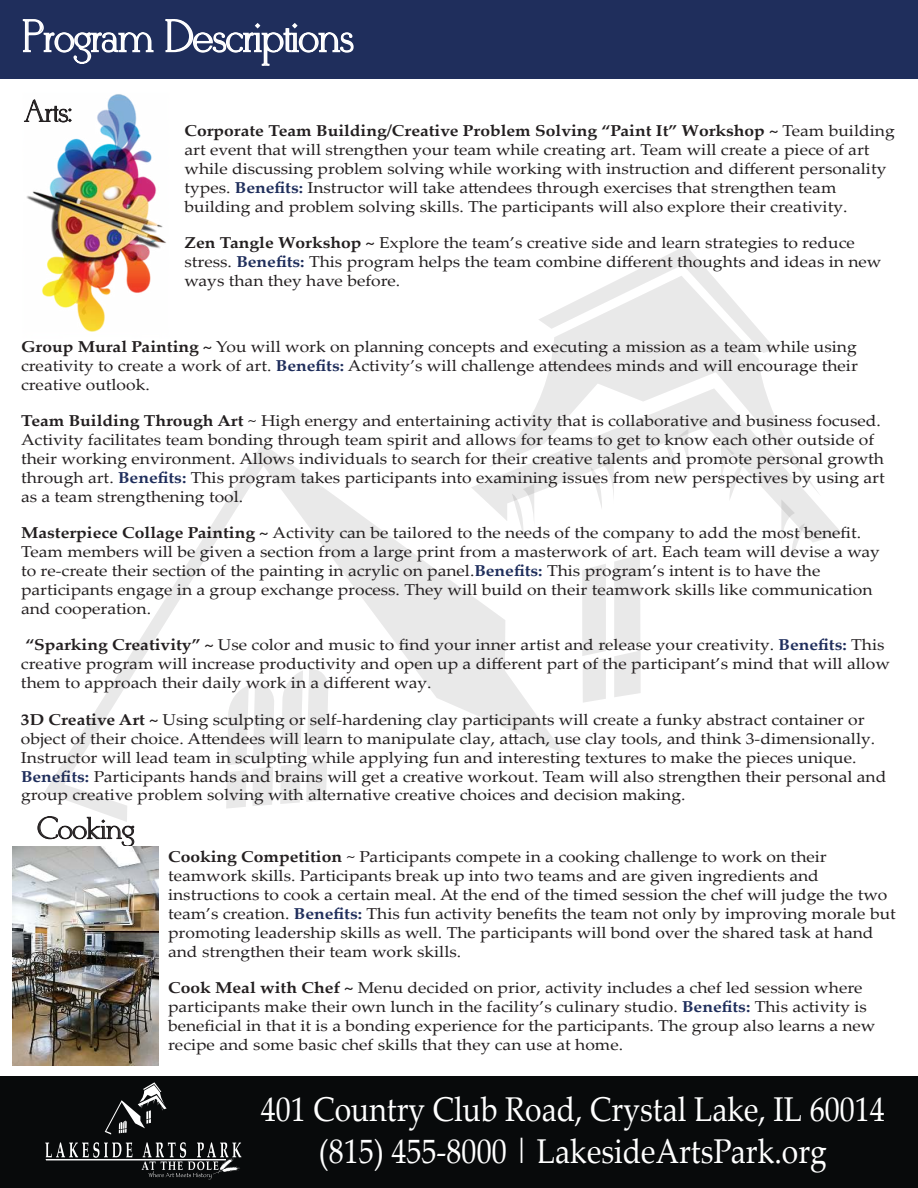
<style>
.page{position:relative;width:918px;height:1188px;background:#fff}
.page>*{position:absolute;margin:0;border:0;box-sizing:border-box;transform-origin:0 0}
.t1{font:42px "Derivia";color:#fff}
.t2{font:34.35px/41.2px "Palatino Linotype";color:#fff;text-align:center;scale:.87 1}
.t3{font:28.35px "Derivia";color:#231f20;scale:1.11 1}
.t4{font:15.75px/18.9px "Palatino Linotype";color:#231f20;scale:1.11 1}
.s1{font-weight:700}
.s2{font-weight:700;color:#1f2e5c}
</style>
<div class="page">
<div style="left:0;top:0;width:918px;height:78px;background:#1f2e5c"></div>
<svg style="left:22px;top:19px;width:132px;height:39px"></svg>
<svg style="left:165px;top:19px;width:189px;height:47px"></svg>
<svg style="left:37px;top:817px;width:98px;height:29px"></svg>
<svg style="left:44px;top:444px;width:519px;height:378px"></svg>
<svg style="left:582px;top:564px;width:24px;height:139px;background:#ebebeb"></svg>
<svg style="left:614px;top:555px;width:27px;height:142px;background:#ebebeb"></svg>
<svg style="left:471px;top:444px;width:371px;height:99px"></svg>
<svg style="left:590px;top:497px;width:24px;height:13px"></svg>
<svg style="left:512px;top:497px;width:22px;height:40px"></svg>
<svg style="left:721px;top:497px;width:22px;height:4px"></svg>
<svg style="left:781px;top:499px;width:24px;height:60px"></svg>
<svg style="left:488px;top:382px;width:333px;height:115px"></svg>
<svg style="left:539px;top:246px;width:236px;height:136px"></svg>
<svg style="left:280px;top:669px;width:48px;height:135px"></svg>
<svg style="left:226px;top:684px;width:48px;height:125px"></svg>
<div style="left:0;top:1077px;width:918px;height:111px;background:#080a0b"></div>
<svg style="left:105px;top:1082px;width:62px;height:53px"></svg>
<svg style="left:45px;top:1142px;width:87px;height:16px"></svg>
<svg style="left:142px;top:1142px;width:99px;height:38px"></svg>
<img style="left:0;top:58px;width:195px;height:274px">
<img style="left:13px;top:846px;width:145px;height:219px">
<h1 class="t1" style="left:23px;top:13px;width:332px">Program Descriptions</h1>
<h3 class="t3" style="left:24px;top:95px;width:44px">Arts:</h3>
<p class="t4" style="left:184px;top:123px;width:641px"><span class="s1">Corporate Team Building/Creative Problem Solving “Paint It” Workshop ~</span> Team building art event that will strengthen your team while creating art. Team will create a piece of art while discussing problem solving while working with instruction and different personality types. <span class="s2">Benefits:</span> Instructor will take atendees through exercises that strengthen team building and problem solving skills. The participants will also explore their creativity.</p>
<p class="t4" style="left:184px;top:233px;width:629px"><span class="s1">Zen Tangle Workshop ~</span> Explore the team’s creative side and learn strategies to reduce stress. <span class="s2">Benefits:</span> This program helps the team combine different thoughts and ideas in new ways than they have before.</p>
<p class="t4" style="left:21px;top:337px;width:755px;text-align:justify"><span class="s1">Group Mural Painting ~</span> You will work on planning concepts and executing a mission as a team while using creativity to create a work of art. <span class="s2">Benefits:</span> Activity’s will challenge atendees minds and will encourage their creative outlook.</p>
<p class="t4" style="left:21px;top:413px;width:780px"><span class="s1">Team Building Through Art</span> ~ High energy and entertaining activity that is collaborative and business focused.<br>Activity facilitates team bonding through team spirit and allows for teams to get to know each other outside of their working environment. Allows individuals to search for their creative talents and promote personal growth through art. <span class="s2">Benefits:</span> This program takes participants into examining issues from new perspectives by using art as a team strengthening tool.</p>
<p class="t4" style="left:21px;top:523px;width:775px"><span class="s1">Masterpiece Collage Painting ~</span> Activity can be tailored to the needs of the company to add the most benefit.<br>Team members will be given a section from a large print from a masterwork of art. Each team will devise a way to re-create their section of the painting in acrylic on panel.<span class="s2">Benefits:</span> This program’s intent is to have the participants engage in a group exchange process. They will build on their teamwork skills like communication and cooperation.</p>
<p class="t4" style="left:21px;top:635px;width:784px"><span class="s1">“Sparking Creativity” ~</span> Use color and music to find your inner artist and release your creativity. <span class="s2">Benefits:</span> This creative program will increase productivity and open up a different part of the participant’s mind that will allow them to approach their daily work in a different way.</p>
<p class="t4" style="left:21px;top:712px;width:781px"><span class="s1">3D Creative Art ~</span> Using sculpting or self-hardening clay participants will create a funky abstract container or object of their choice. Atendees will learn to manipulate clay, atach, use clay tools, and think 3-dimensionally.<br>Instructor will lead team in sculpting while applying fun and interesting textures to make the pieces unique.<br><span class="s2">Benefits:</span> Participants hands and brains will get a creative workout. Team will also strengthen their personal and group creative problem solving with alternative creative choices and decision making.</p>
<h3 class="t3" style="left:38px;top:812px;width:89px">Cooking</h3>
<p class="t4" style="left:168px;top:849px;width:657px"><span class="s1">Cooking Competition</span> ~ Participants compete in a cooking challenge to work on their teamwork skills. Participants break up into two teams and are given ingredients and instructions to cook a certain meal. At the end of the timed session the chef will judge the two team’s creation. <span class="s2">Benefits:</span> This fun activity benefits the team not only by improving morale but promoting leadership skills as well. The participants will bond over the shared task at hand and strengthen their team work skills.</p>
<p class="t4" style="left:168px;top:980px;width:639px"><span class="s1">Cook Meal with Chef ~</span> Menu decided on prior, activity includes a chef led session where participants make their own lunch in the facility’s culinary studio. <span class="s2">Benefits:</span> This activity is beneficial in that it is a bonding experience for the participants. The group also learns a new recipe and some basic chef skills that they can use at home.</p>
<h2 class="t2" style="left:261px;top:1093px;width:719px">401 Country Club Road, Crystal Lake, IL 60014 (815) 455-8000 | LakesideArtsPark.org</h2>
</div>
